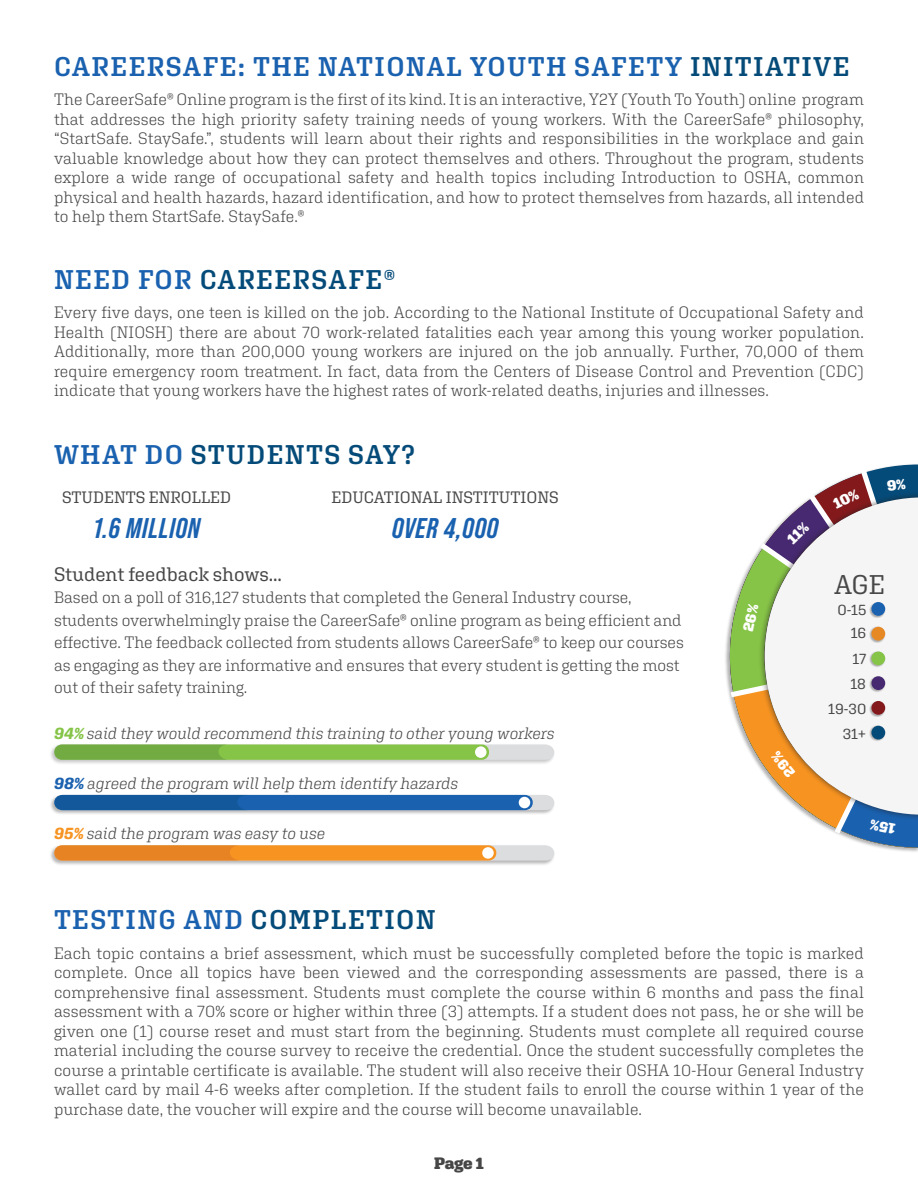
<style>
.page{position:relative;width:918px;height:1188px;background:#fff}
.page>*{position:absolute;margin:0;border:0;box-sizing:border-box;transform-origin:0 0}
.t1{font:italic 700 28.5px "Bebas Neue Pro";letter-spacing:.025em;color:#1a61af}
.t2{font:600 27px "Aglet Slab";letter-spacing:.05em;color:#1a61af}
.t3{font:600 27px "Aglet Slab";letter-spacing:.05em;color:#054b79}
.t4{font:27px "Aglet Slab";color:#474847}
.Paragraph{font:19.5px "Aglet Slab";letter-spacing:-.005em;color:#474646}
.Paragraph-2{font:300 16.5px/19.5px "Aglet Slab";color:#474646;text-align:justify}
.t5{font:italic 300 16.5px "Aglet Slab";letter-spacing:-.005em;color:#474847}
.t6{font:16.5px "Aglet Slab";color:#474847}
.Paragraph-3{font:900 16.5px "Aglet Slab";color:#474646}
.Paragraph-4{font:15px "Aglet Slab";letter-spacing:-.005em;color:#474646}
.s1{color:#054b79}
.s2{color:#1a61af}
.s3{font-weight:700;color:#85c447}
.s4{font-weight:700;color:#1a61af}
.s5{font-weight:700;color:#f79321}
</style>
<div class="page">
<div style="left:49px;top:743px;width:506px;height:22px;background:#231f20;opacity:.25"></div>
<div style="left:49px;top:794px;width:506px;height:21px;background:#231f20;opacity:.33"></div>
<div style="left:49px;top:844px;width:506px;height:22px;background:#231f20;opacity:.33"></div>
<svg style="left:51px;top:845px;width:504px;height:16px;background:#ec9940"></svg>
<svg style="left:51px;top:795px;width:504px;height:15px;background:#2265aa"></svg>
<svg style="left:51px;top:745px;width:504px;height:15px;background:#8cbf5c"></svg>
<div style="left:482px;top:847px;width:12px;height:12px;background:#fff;border-radius:50%"></div>
<div style="left:519px;top:797px;width:11px;height:11px;background:#fff;border-radius:50%"></div>
<div style="left:475px;top:746px;width:12px;height:12px;background:#fff;border-radius:50%"></div>
<svg style="left:877px;top:464px;width:41px;height:27px"></svg>
<svg style="left:725px;top:550px;width:33px;height:100px"></svg>
<svg style="left:725px;top:650px;width:33px;height:116px"></svg>
<svg style="left:731px;top:684px;width:27px;height:13px"></svg>
<div style="left:758px;top:491px;width:160px;height:330px;background:#231f20;opacity:.75"></div>
<svg style="left:765px;top:497px;width:153px;height:318px;fill:#f5f5f6"></svg>
<div style="left:869px;top:602px;width:16px;height:16px;background:#231f20;opacity:.36"></div>
<div style="left:871px;top:602px;width:14px;height:14px;background:#1a61af;border-radius:50%"></div>
<div style="left:869px;top:676px;width:16px;height:16px;background:#231f20;opacity:.36"></div>
<div style="left:871px;top:676px;width:14px;height:14px;background:#472971;border-radius:50%"></div>
<div style="left:869px;top:627px;width:16px;height:16px;background:#231f20;opacity:.36"></div>
<div style="left:871px;top:627px;width:14px;height:14px;background:#e68924;border-radius:50%"></div>
<div style="left:869px;top:701px;width:16px;height:16px;background:#231f20;opacity:.36"></div>
<div style="left:871px;top:701px;width:14px;height:14px;background:#84191c;border-radius:50%"></div>
<div style="left:869px;top:726px;width:16px;height:16px;background:#231f20;opacity:.36"></div>
<div style="left:871px;top:726px;width:14px;height:13px;background:#054b79;border-radius:50%"></div>
<div style="left:869px;top:651px;width:16px;height:17px;background:#231f20;opacity:.36"></div>
<div style="left:871px;top:652px;width:14px;height:13px;background:#85c447;border-radius:50%"></div>
<svg style="left:743px;top:604px;width:16px;height:28px"></svg>
<svg style="left:760px;top:469px;width:117px;height:102px"></svg>
<svg style="left:887px;top:478px;width:19px;height:13px"></svg>
<svg style="left:771px;top:751px;width:147px;height:101px"></svg>
<p class="t2" style="left:54px;top:50px;width:797px">CAREERSAFE: THE NATIONAL YOUTH SAFETY <span class="s1">INITIATIVE</span></p>
<p class="Paragraph-2" style="left:54px;top:89px;width:812px">The CareerSafe® Online program is the first of its kind. It is an interactive, Y2Y (Youth To Youth) online program that addresses the high priority safety training needs of young workers. With the CareerSafe® philosophy, “StartSafe. StaySafe.”, students will learn about their rights and responsibilities in the workplace and gain valuable knowledge about how they can protect themselves and others. Throughout the program, students explore a wide range of occupational safety and health topics including Introduction to OSHA, common physical and health hazards, hazard identification, and how to protect themselves from hazards, all intended to help them StartSafe. StaySafe.®</p>
<p class="t3" style="left:54px;top:263px;width:343px"><span class="s2">NEED FOR</span> CAREERSAFE®</p>
<p class="Paragraph-2" style="left:54px;top:302px;width:812px">Every five days, one teen is killed on the job. According to the National Institute of Occupational Safety and Health (NIOSH) there are about 70 work-related fatalities each year among this young worker population.<br>Additionally, more than 200,000 young workers are injured on the job annually. Further, 70,000 of them require emergency room treatment. In fact, data from the Centers of Disease Control and Prevention (CDC) indicate that young workers have the highest rates of work-related deaths, injuries and illnesses.</p>
<p class="t3" style="left:54px;top:439px;width:363px"><span class="s2">WHAT DO</span> STUDENTS SAY?</p>
<p class="t6" style="left:62px;top:487px;width:171px">STUDENTS ENROLLED</p>
<p class="t1" style="left:94px;top:511px;width:108px">1.6 MILLION</p>
<p class="t6" style="left:331px;top:487px;width:229px">EDUCATIONAL INSTITUTIONS</p>
<p class="t1" style="left:392px;top:511px;width:108px">OVER 4,000</p>
<p class="Paragraph" style="left:54px;top:562px;width:230px">Student feedback shows...</p>
<p class="Paragraph-2" style="left:54px;top:586px;width:631px;line-height:22.5px;text-align:left">Based on a poll of 316,127 students that completed the General Industry course, students overwhelmingly praise the CareerSafe® online program as being efficient and effective. The feedback collected from students allows CareerSafe® to keep our courses as engaging as they are informative and ensures that every student is getting the most out of their safety training.</p>
<p class="t5" style="left:54px;top:723px;width:502px"><span class="s3">94%</span> said they would recommend this training to other young workers</p>
<p class="t5" style="left:54px;top:774px;width:406px"><span class="s4">98%</span> agreed the program will help them identify hazards</p>
<p class="t5" style="left:54px;top:824px;width:273px"><span class="s5">95%</span> said the program was easy to use</p>
<p class="t2" style="left:54px;top:903px;width:383px">TESTING AND <span class="s1">COMPLETION</span></p>
<p class="t4" style="left:834px;top:569px;width:53px">AGE</p>
<p class="Paragraph-4" style="left:837px;top:601px;width:30px">0-15</p>
<p class="Paragraph-4" style="left:851px;top:624px;width:17px">16</p>
<p class="Paragraph-4" style="left:853px;top:650px;width:15px">17</p>
<p class="Paragraph-4" style="left:850px;top:675px;width:17px">18</p>
<p class="Paragraph-4" style="left:828px;top:700px;width:40px">19-30</p>
<p class="Paragraph-4" style="left:843px;top:724px;width:25px">31+</p>
<p class="Paragraph-2" style="left:54px;top:943px;width:812px">Each topic contains a brief assessment, which must be successfully completed before the topic is marked complete. Once all topics have been viewed and the corresponding assessments are passed, there is a comprehensive final assessment. Students must complete the course within 6 months and pass the final assessment with a 70% score or higher within three (3) attempts. If a student does not pass, he or she will be given one (1) course reset and must start from the beginning. Students must complete all required course material including the course survey to receive the credential. Once the student successfully completes the course a printable certificate is available. The student will also receive their OSHA 10-Hour General Industry wallet card by mail 4-6 weeks after completion. If the student fails to enroll the course within 1 year of the purchase date, the voucher will expire and the course will become unavailable.</p>
<p class="Paragraph-3" style="left:434px;top:1153px;width:51px">Page 1</p>
</div>
